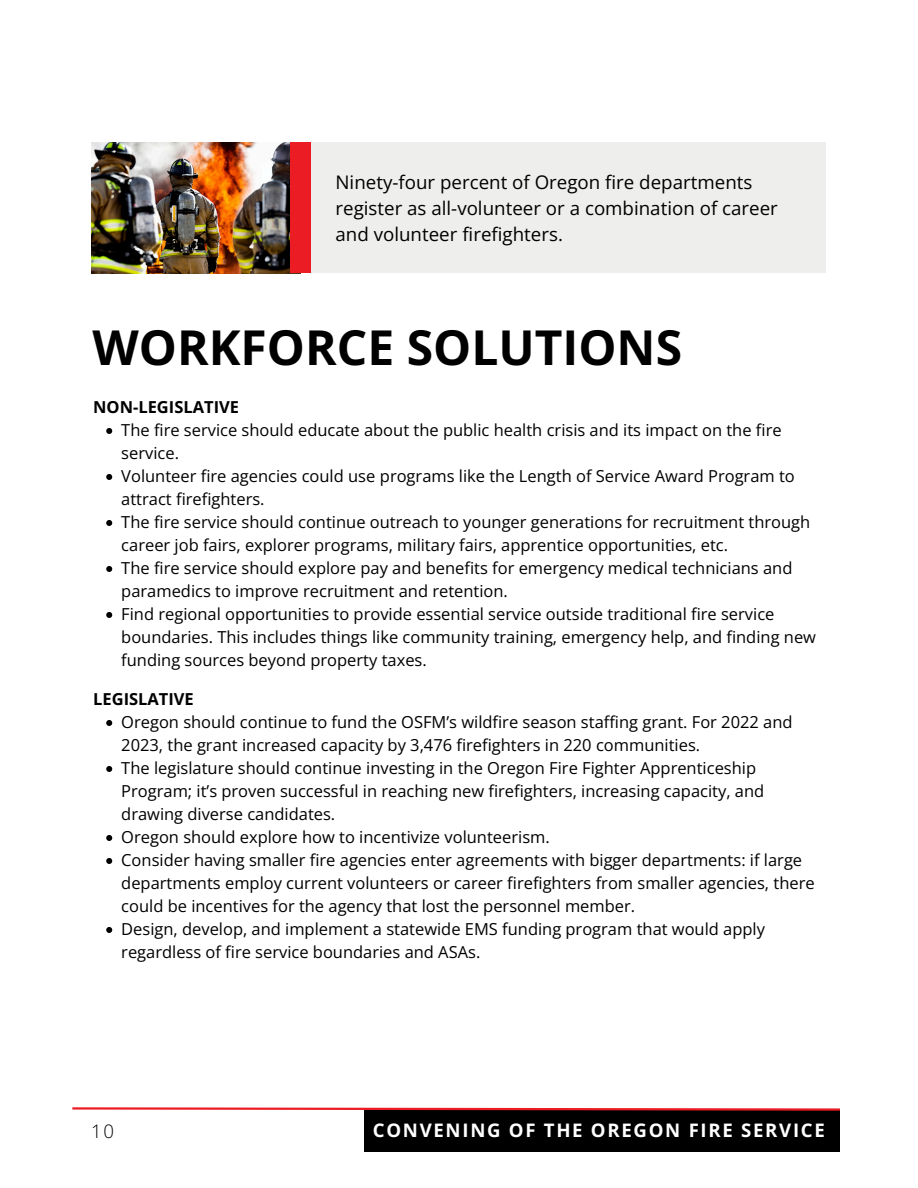
<style>
.page{position:relative;width:918px;height:1188px;background:#fff}
.page>*{position:absolute;margin:0;border:0;box-sizing:border-box;transform-origin:0 0}
.t1{font:700 48px "Open Sans";color:#000}
.t2{font:18.75px/25.8px "Open Sans";color:#000}
.t3{font:700 18.6px "Open Sans";letter-spacing:.09em;color:#fff}
.t4{font:300 18.6px "Open Sans";color:#000}
.t5{font:16.5px/23px "Open Sans";color:#000}
.t6{font:700 16.5px "Open Sans";color:#000}
</style>
<div class="page">
<div style="left:364px;top:1110px;width:476px;height:42px;background:#000"></div>
<svg style="left:72px;top:1107px;width:768px;height:4px"></svg>
<svg style="left:106px;top:428px;width:6px;height:6px"></svg>
<svg style="left:106px;top:474px;width:6px;height:6px"></svg>
<svg style="left:106px;top:520px;width:6px;height:6px"></svg>
<svg style="left:106px;top:566px;width:6px;height:6px"></svg>
<svg style="left:106px;top:612px;width:6px;height:6px"></svg>
<svg style="left:106px;top:720px;width:6px;height:6px"></svg>
<svg style="left:106px;top:766px;width:6px;height:6px"></svg>
<svg style="left:106px;top:835px;width:6px;height:6px"></svg>
<svg style="left:106px;top:858px;width:6px;height:6px"></svg>
<svg style="left:106px;top:927px;width:6px;height:6px"></svg>
<div style="left:301px;top:143px;width:524px;height:130px;background:#eeeeec"></div>
<img style="left:91px;top:143px;width:200px;height:130px">
<div style="left:291px;top:143px;width:20px;height:130px;background:#ec1c24"></div>
<p class="t2" style="left:336px;top:169px;width:444px">Ninety-four percent of Oregon fire departments register as all-volunteer or a combination of career and volunteer firefighters.</p>
<p class="t1" style="left:93px;top:314px;width:591px">WORKFORCE SOLUTIONS</p>
<p class="t6" style="left:93px;top:396px;width:147px">NON-LEGISLATIVE</p>
<h3 class="t5" style="left:121px;top:419px;width:662px">The fire service should educate about the public health crisis and its impact on the fire service.</h3>
<h1 class="t5" style="left:121px;top:465px;width:675px">Volunteer fire agencies could use programs like the Length of Service Award Program to attract firefighters.</h1>
<h4 class="t5" style="left:121px;top:511px;width:691px">The fire service should continue outreach to younger generations for recruitment through career job fairs, explorer programs, military fairs, apprentice opportunities, etc.</h4>
<p class="t5" style="left:121px;top:557px;width:673px">The fire service should explore pay and benefits for emergency medical technicians and paramedics to improve recruitment and retention.</p>
<p class="t5" style="left:121px;top:603px;width:696px">Find regional opportunities to provide essential service outside traditional fire service boundaries. This includes things like community training, emergency help, and finding new funding sources beyond property taxes.</p>
<p class="t6" style="left:93px;top:688px;width:102px">LEGISLATIVE</p>
<p class="t5" style="left:121px;top:711px;width:673px">Oregon should continue to fund the OSFM’s wildfire season staffing grant. For 2022 and<br>2023, the grant increased capacity by 3,476 firefighters in 220 communities.</p>
<p class="t5" style="left:121px;top:757px;width:644px">The legislature should continue investing in the Oregon Fire Fighter Apprenticeship<br>Program; it’s proven successful in reaching new firefighters, increasing capacity, and drawing diverse candidates.</p>
<h4 class="t5" style="left:121px;top:826px;width:430px">Oregon should explore how to incentivize volunteerism.</h4>
<p class="t5" style="left:121px;top:849px;width:695px">Consider having smaller fire agencies enter agreements with bigger departments: if large departments employ current volunteers or career firefighters from smaller agencies, there could be incentives for the agency that lost the personnel member.</p>
<p class="t5" style="left:121px;top:918px;width:645px">Design, develop, and implement a statewide EMS funding program that would apply regardless of fire service boundaries and ASAs.</p>
<p class="t4" style="left:91px;top:1118px;width:24px">10</p>
<p class="t3" style="left:373px;top:1117px;width:454px">CONVENING OF THE OREGON FIRE SERVICE</p>
</div>
